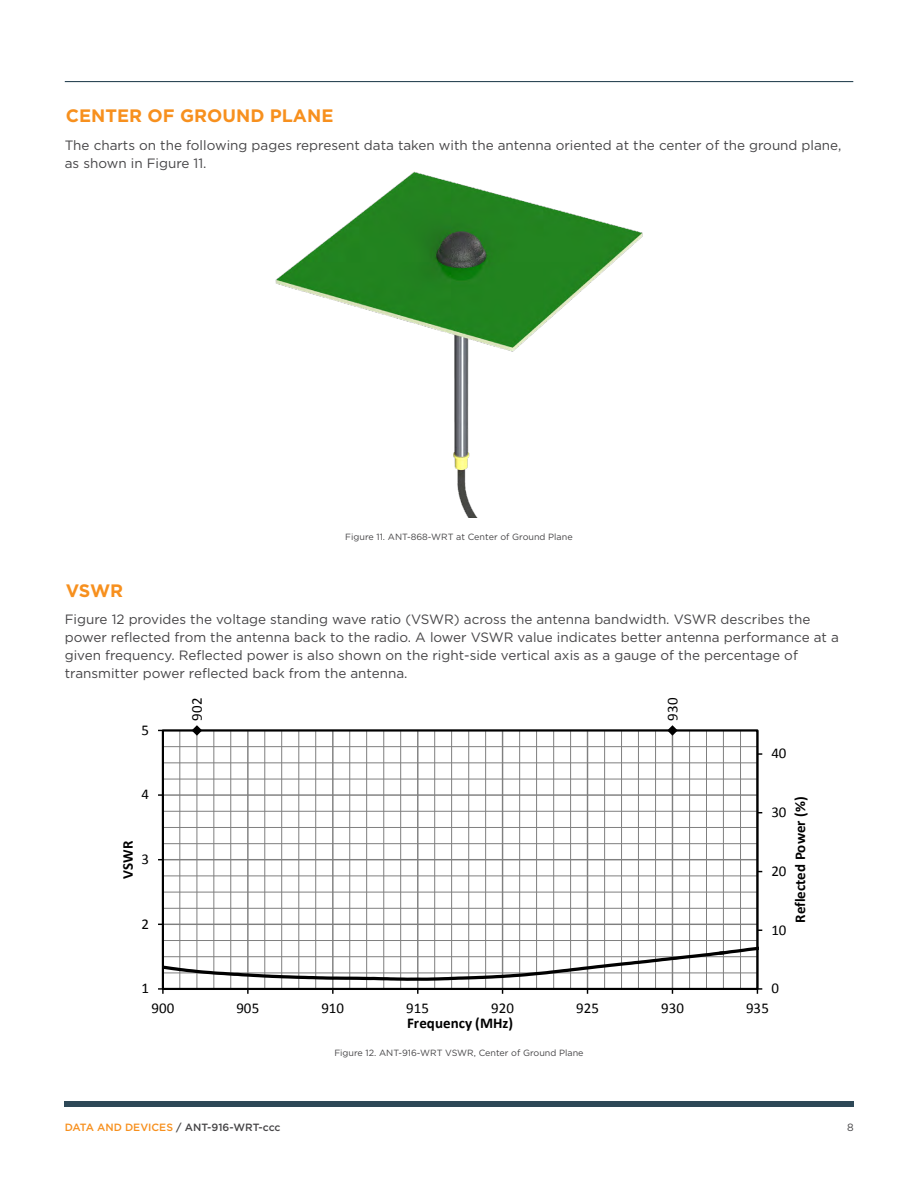
<style>
.page{position:relative;width:918px;height:1188px;background:#fff}
.page>*{position:absolute;margin:0;border:0;box-sizing:border-box;transform-origin:0 0}
.t1{font:700 18px "Gotham";color:#f7901e}
.t2{font:15px "Calibri";color:#000}
.t3{font:700 15px "Calibri";letter-spacing:.005em;color:#000}
.t4{font:13.5px/18px "Gotham";color:#464547}
.t5{font:500 10.5px "Gotham";color:#464547}
.t6{font:10.5px "Gotham";color:#464547}
.t7{font:9px "Gotham";color:#464547}
.s1{color:#f7901e}
</style>
<div class="page">
<hr style="left:65px;top:81px;width:788px;height:1px;background:#2e4857">
<div style="left:65px;top:1101px;width:789px;height:6px;background:#2e4857"></div>
<img style="left:275px;top:171px;width:368px;height:347px">
<hr style="left:163px;top:973px;width:594px;height:1px;background:#7f7f7f">
<hr style="left:163px;top:779px;width:594px;height:1px;background:#7f7f7f">
<hr style="left:163px;top:762px;width:594px;height:1px;background:#7f7f7f">
<hr style="left:163px;top:746px;width:594px;height:1px;background:#7f7f7f">
<hr style="left:179px;top:730px;width:1px;height:259px;background:#7f7f7f">
<hr style="left:197px;top:730px;width:1px;height:259px;background:#7f7f7f">
<hr style="left:213px;top:730px;width:1px;height:259px;background:#7f7f7f">
<hr style="left:230px;top:730px;width:1px;height:259px;background:#7f7f7f">
<hr style="left:264px;top:730px;width:1px;height:259px;background:#7f7f7f">
<hr style="left:281px;top:730px;width:1px;height:259px;background:#7f7f7f">
<hr style="left:298px;top:730px;width:1px;height:259px;background:#7f7f7f">
<hr style="left:315px;top:730px;width:1px;height:259px;background:#7f7f7f">
<hr style="left:349px;top:730px;width:1px;height:259px;background:#7f7f7f">
<hr style="left:366px;top:730px;width:1px;height:259px;background:#7f7f7f">
<hr style="left:383px;top:730px;width:1px;height:259px;background:#7f7f7f">
<hr style="left:400px;top:730px;width:1px;height:259px;background:#7f7f7f">
<hr style="left:434px;top:730px;width:1px;height:259px;background:#7f7f7f">
<hr style="left:451px;top:730px;width:1px;height:259px;background:#7f7f7f">
<hr style="left:468px;top:730px;width:1px;height:259px;background:#7f7f7f">
<hr style="left:485px;top:730px;width:1px;height:259px;background:#7f7f7f">
<hr style="left:519px;top:730px;width:1px;height:259px;background:#7f7f7f">
<hr style="left:536px;top:730px;width:1px;height:259px;background:#7f7f7f">
<hr style="left:553px;top:730px;width:1px;height:259px;background:#7f7f7f">
<hr style="left:570px;top:730px;width:1px;height:259px;background:#7f7f7f">
<hr style="left:604px;top:730px;width:1px;height:259px;background:#7f7f7f">
<hr style="left:621px;top:730px;width:1px;height:259px;background:#7f7f7f">
<hr style="left:638px;top:730px;width:1px;height:259px;background:#7f7f7f">
<hr style="left:655px;top:730px;width:1px;height:259px;background:#7f7f7f">
<hr style="left:689px;top:730px;width:1px;height:259px;background:#7f7f7f">
<hr style="left:706px;top:730px;width:1px;height:259px;background:#7f7f7f">
<hr style="left:723px;top:730px;width:1px;height:259px;background:#7f7f7f">
<hr style="left:740px;top:730px;width:1px;height:259px;background:#7f7f7f">
<hr style="left:247px;top:730px;width:2px;height:259px;background:#7f7f7f">
<hr style="left:332px;top:730px;width:2px;height:259px;background:#7f7f7f">
<hr style="left:417px;top:730px;width:2px;height:259px;background:#7f7f7f">
<hr style="left:502px;top:730px;width:1px;height:259px;background:#7f7f7f">
<hr style="left:587px;top:730px;width:1px;height:259px;background:#7f7f7f">
<hr style="left:672px;top:730px;width:1px;height:259px;background:#7f7f7f">
<hr style="left:757px;top:730px;width:1px;height:259px;background:#000">
<hr style="left:162px;top:730px;width:2px;height:259px;background:#000">
<hr style="left:163px;top:988px;width:594px;height:2px;background:#000">
<svg style="left:158px;top:988px;width:6px;height:6px"></svg>
<svg style="left:757px;top:988px;width:5px;height:6px"></svg>
<svg style="left:164px;top:780px;width:563px;height:203px"></svg>
<svg style="left:717px;top:730px;width:45px;height:227px"></svg>
<svg style="left:192px;top:725px;width:10px;height:11px"></svg>
<svg style="left:667px;top:725px;width:11px;height:11px"></svg>
<h1 class="t1" style="left:66px;top:104px;width:269px">CENTER OF GROUND PLANE</h1>
<p class="t4" style="left:65px;top:136px;width:778px">The charts on the following pages represent data taken with the antenna oriented at the center of the ground plane, as shown in Figure 11.</p>
<p class="t7" style="left:345px;top:531px;width:229px">Figure 11. ANT-868-WRT at Center of Ground Plane</p>
<h1 class="t1" style="left:66px;top:578px;width:59px">VSWR</h1>
<p class="t4" style="left:65px;top:610px;width:776px">Figure 12 provides the voltage standing wave ratio (VSWR) across the antenna bandwidth. VSWR describes the power reflected from the antenna back to the radio. A lower VSWR value indicates better antenna performance at a given frequency. Reflected power is also shown on the right-side vertical axis as a gauge of the percentage of transmitter power reflected back from the antenna.</p>
<p class="t2" style="left:141px;top:719px;width:9px">5</p>
<p class="t2" style="left:141px;top:784px;width:9px">4</p>
<p class="t3" style="left:117px;top:879px;width:39px;rotate:-90deg">VSWR</p>
<p class="t2" style="left:141px;top:849px;width:9px">3</p>
<p class="t2" style="left:141px;top:913px;width:9px">2</p>
<p class="t2" style="left:186px;top:721px;width:24px;rotate:-90deg">902</p>
<p class="t2" style="left:662px;top:721px;width:24px;rotate:-90deg">930</p>
<p class="t2" style="left:771px;top:743px;width:17px">40</p>
<p class="t2" style="left:771px;top:802px;width:17px">30</p>
<p class="t2" style="left:771px;top:860px;width:17px">20</p>
<p class="t2" style="left:771px;top:919px;width:17px">10</p>
<p class="t3" style="left:790px;top:923px;width:128px;rotate:-90deg">Reflected Power (%)</p>
<p class="t2" style="left:141px;top:978px;width:9px">1</p>
<p class="t2" style="left:771px;top:978px;width:9px">0</p>
<p class="t2" style="left:151px;top:997px;width:24px">900</p>
<p class="t2" style="left:236px;top:997px;width:24px">905</p>
<p class="t2" style="left:321px;top:997px;width:24px">910</p>
<p class="t2" style="left:406px;top:997px;width:24px">915</p>
<p class="t2" style="left:491px;top:997px;width:24px">920</p>
<p class="t2" style="left:576px;top:997px;width:24px">925</p>
<p class="t2" style="left:661px;top:997px;width:24px">930</p>
<p class="t2" style="left:746px;top:997px;width:24px">935</p>
<p class="t3" style="left:407px;top:1012px;width:107px">Frequency (MHz)</p>
<p class="t7" style="left:334px;top:1047px;width:251px">Figure 12. ANT-916-WRT VSWR, Center of Ground Plane</p>
<p class="t5" style="left:65px;top:1120px;width:217px"><span class="s1">DATA AND DEVICES</span> / ANT-916-WRT-ccc</p>
<p class="t6" style="left:847px;top:1121px;width:8px">8</p>
</div>
